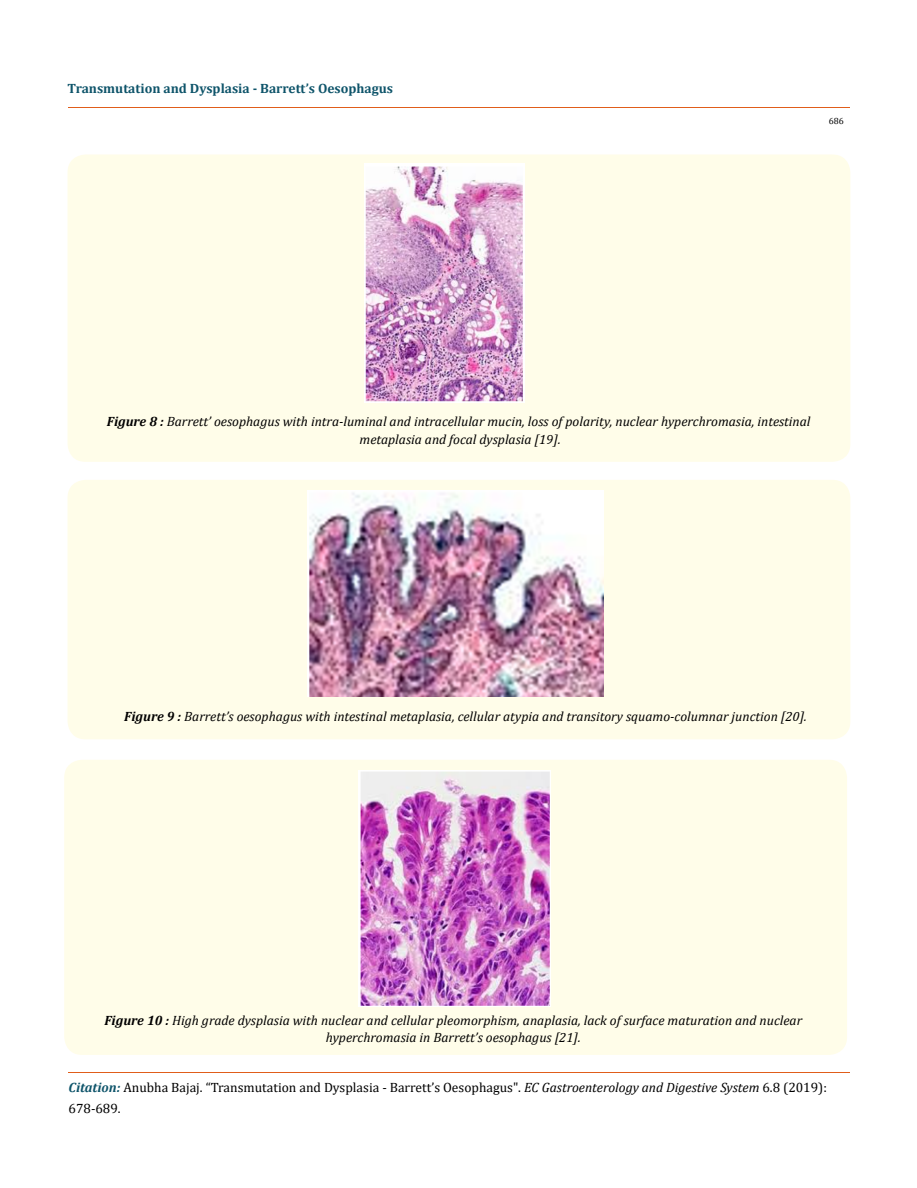
<style>
.page{position:relative;width:917px;height:1188px;background:#fff}
.page>*{position:absolute;margin:0;border:0;box-sizing:border-box;transform-origin:0 0}
.t1{font:italic 13.5px/18px "Cambria";color:#000;text-align:center}
.t2{font:13.5px/21px "Cambria";color:#000}
.t3{font:700 13.5px "Cambria";color:#0e546a}
.t4{font:9px "Cambria";color:#000}
.s1{font-weight:700}
.s2{font-weight:700;font-style:italic;color:#0e546a}
.s3{font-style:italic}
</style>
<div class="page">
<hr style="left:68px;top:108px;width:781px;height:1px;background:#e05d1a">
<hr style="left:68px;top:1072px;width:781px;height:1px;background:#e05d1a">
<div style="left:68px;top:154px;width:782px;height:308px;background:#fffde9;border-radius:18px"></div>
<img style="left:365px;top:164px;width:159px;height:239px">
<div style="left:68px;top:480px;width:782px;height:259px;background:#fffde9;border-radius:18px"></div>
<img style="left:308px;top:491px;width:295px;height:206px">
<div style="left:64px;top:760px;width:783px;height:295px;background:#fffde9;border-radius:18px"></div>
<img style="left:359px;top:771px;width:191px;height:236px">
<p class="t3" style="left:68px;top:78px;width:327px">Transmutation and Dysplasia - Barrett’s Oesophagus</p>
<p class="t4" style="left:828px;top:116px;width:16px">686</p>
<p class="t1" style="left:107px;top:412px;width:705px"><span class="s1">Figure 8 :</span> Barrett’ oesophagus with intra-luminal and intracellular mucin, loss of polarity, nuclear hyperchromasia, intestinal metaplasia and focal dysplasia [19].</p>
<p class="t1" style="left:124px;top:707px;width:684px"><span class="s1">Figure 9 :</span> Barrett’s oesophagus with intestinal metaplasia, cellular atypia and transitory squamo-columnar junction [20].</p>
<p class="t1" style="left:104px;top:1010px;width:699px"><span class="s1">Figure 10 :</span> High grade dysplasia with nuclear and cellular pleomorphism, anaplasia, lack of surface maturation and nuclear hyperchromasia in Barrett’s oesophagus [21].</p>
<p class="t2" style="left:69px;top:1077px;width:760px"><span class="s2">Citation:</span> Anubha Bajaj. “Transmutation and Dysplasia - Barrett’s Oesophagus". <span class="s3">EC Gastroenterology and Digestive System</span> 6.8 (2019):<br>678-689.</p>
</div>
